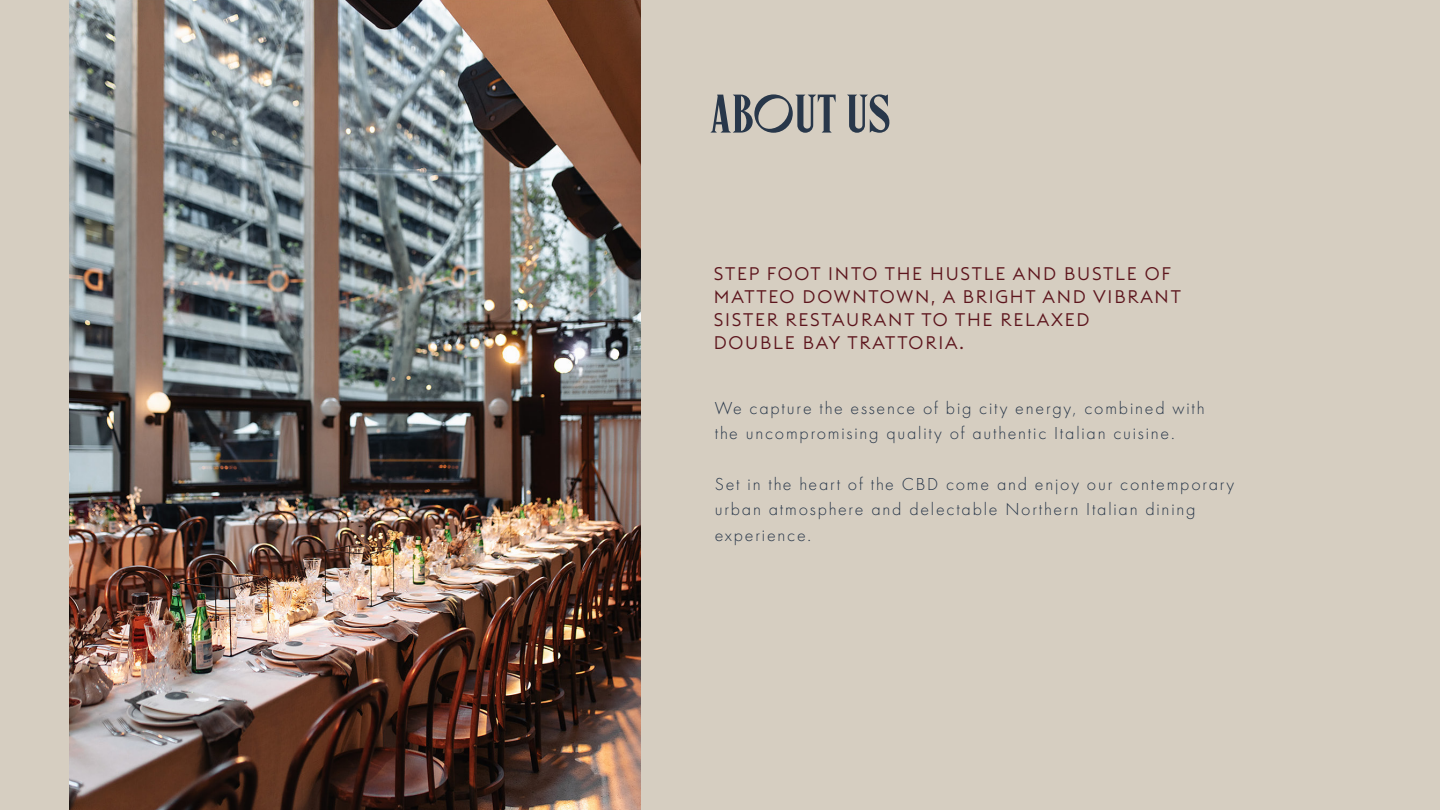
<style>
.page{position:relative;width:1440px;height:810px;background:#d6cec1}
.page>*{position:absolute;margin:0;border:0;box-sizing:border-box;transform-origin:0 0}
.t1{font:54.3px "Canopee";color:#28374a}
.t2{font:300 18px/25.4px "Futura PT";letter-spacing:.1em;color:#28374a}
.t3{font:300 18px/23.2px "Euclid Triangle";letter-spacing:.1em;color:#5d151d}
</style>
<div class="page">
<img style="left:70px;top:0;width:571px;height:810px">
<h1 class="t1" style="left:710px;top:85px;width:182px">ABOUT US</h1>
<p class="t3" style="left:714px;top:261px;width:469px">STEP FOOT INTO THE HUSTLE AND BUSTLE OF<br>MATTEO DOWNTOWN, A BRIGHT AND VIBRANT<br>SISTER RESTAURANT TO THE RELAXED<br>DOUBLE BAY TRATTORIA.</p>
<p class="t2" style="left:715px;top:395px;width:492px">We capture the essence of big city energy, combined with the uncompromising quality of authentic Italian cuisine.</p>
<p class="t2" style="left:715px;top:471px;width:521px">Set in the heart of the CBD come and enjoy our contemporary urban atmosphere and delectable Northern Italian dining experience.</p>
</div>
